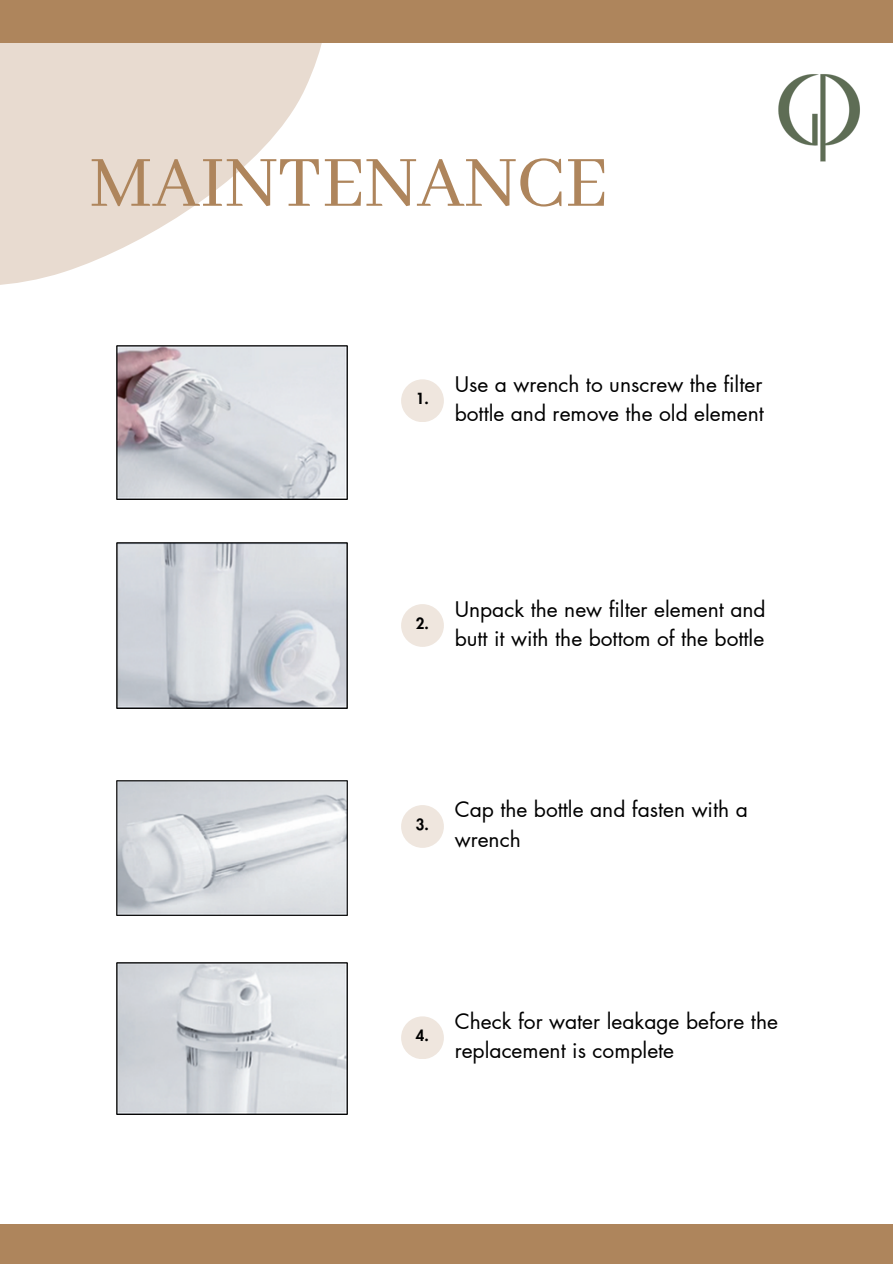
<style>
.page{position:relative;width:893px;height:1264px;background:#fff}
.page>*{position:absolute;margin:0;border:0;box-sizing:border-box;transform-origin:0 0}
.t1{font:79.5px "Abhaya Libre";color:#ae855c}
.t2{font:21px/29.2px "Futura LT Pro";color:#000}
.t3{font:800 15px "Futura LT Pro";color:#000}
</style>
<div class="page">
<svg style="left:0;top:43px;width:322px;height:242px;fill:#e8dbd0"></svg>
<div style="left:0;top:0;width:892px;height:43px;background:#ae855c"></div>
<img style="left:778px;top:74px;width:82px;height:87px">
<div style="left:0;top:1224px;width:892px;height:39px;background:#ae855c"></div>
<div style="left:401px;top:379px;width:43px;height:43px;background:#efe6de;border-radius:50%"></div>
<div style="left:401px;top:604px;width:43px;height:43px;background:#efe6de;border-radius:50%"></div>
<div style="left:401px;top:805px;width:43px;height:42px;background:#efe6de;border-radius:50%"></div>
<div style="left:401px;top:1016px;width:43px;height:43px;background:#efe6de;border-radius:50%"></div>
<img style="left:116px;top:345px;width:231px;height:154px">
<img style="left:116px;top:542px;width:231px;height:167px">
<img style="left:116px;top:780px;width:231px;height:135px">
<img style="left:116px;top:962px;width:231px;height:151px">
<p class="t1" style="left:89px;top:139px;width:520px">MAINTENANCE</p>
<p class="t3" style="left:416px;top:392px;width:15px">1.</p>
<p class="t2" style="left:454px;top:370px;width:311px">Use a wrench to unscrew the filter bottle and remove the old element</p>
<p class="t3" style="left:416px;top:616px;width:15px">2.</p>
<p class="t2" style="left:454px;top:595px;width:312px">Unpack the new filter element and butt it with the bottom of the bottle</p>
<p class="t3" style="left:416px;top:817px;width:15px">3.</p>
<p class="t2" style="left:454px;top:796px;width:294px">Cap the bottle and fasten with a wrench</p>
<p class="t3" style="left:416px;top:1028px;width:15px">4.</p>
<p class="t2" style="left:454px;top:1007px;width:325px">Check for water leakage before the replacement is complete</p>
</div>
